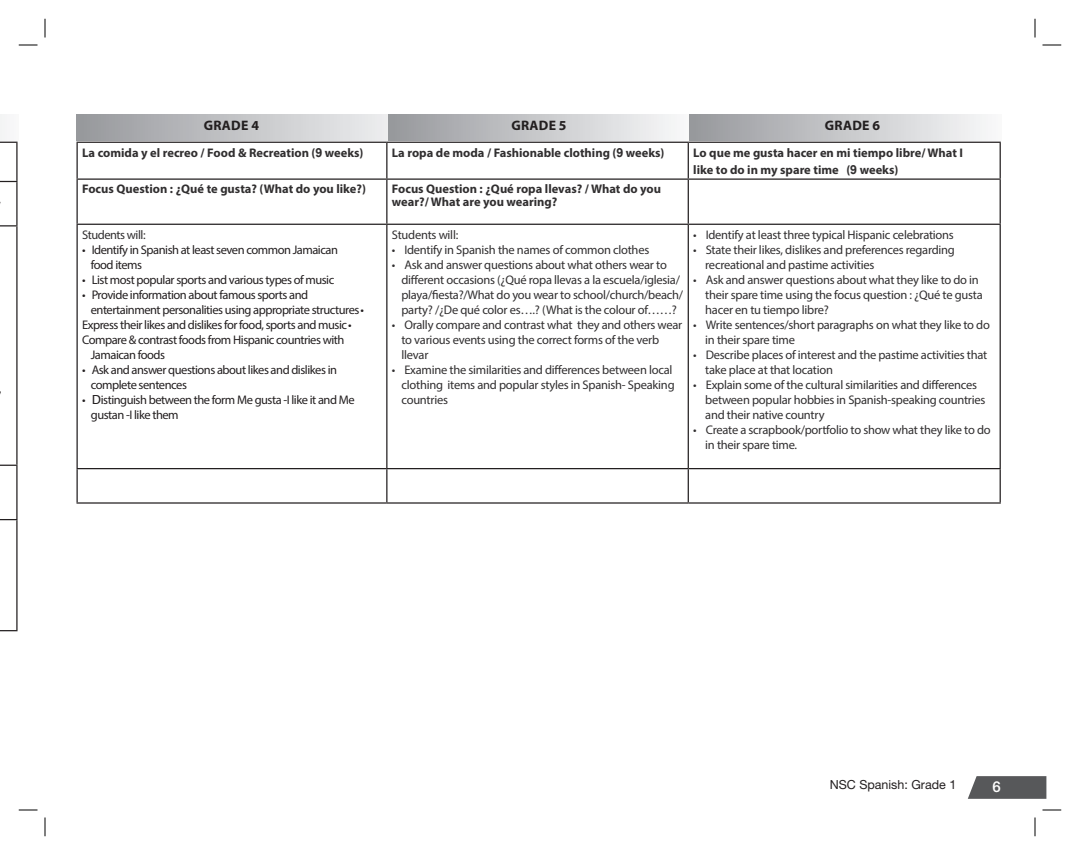
<style>
.page{position:relative;width:1080px;height:855px;background:#fff}
.page>*{position:absolute;margin:0;border:0;box-sizing:border-box;transform-origin:0 0}
.t1{font:500 15px "Helvetica Neue LT Std";color:#fff}
.t2{font:700 13.75px "Myriad Pro";letter-spacing:.02em;color:#231f20}
.t3{font:12.5px/15px "Myriad Pro";letter-spacing:-.02em;color:#312f30}
.t4{font:12.5px/15px "Myriad Pro";letter-spacing:-.04em;color:#231f20}
.t5{font:700 12.5px/12.5px "Myriad Pro";color:#312f30}
.t6{font:12.5px "Helvetica Neue LT Std";color:#231f20}
.t7{font:12.5px "Myriad Pro";letter-spacing:-.04em;color:#312f30}
.s1{font-family:"Arial"}
.s2{font-family:"Lucida Sans"}
</style>
<div class="page">
<svg style="left:968px;top:776px;width:78px;height:23px;background:#626264"></svg>
<svg style="left:77px;top:115px;width:311px;height:26px;background:#c1c2c5"></svg>
<div style="left:388px;top:115px;width:301px;height:26px;background:linear-gradient(to right,#96989c,#f9fafb)"></div>
<div style="left:0;top:115px;width:18px;height:26px;background:#f6f6f7"></div>
<div style="left:689px;top:115px;width:312px;height:26px;background:linear-gradient(to right,#96989c,#f9fafa)"></div>
<svg style="left:0;top:142px;width:18px;height:1px"></svg>
<hr style="left:16px;top:143px;width:2px;height:38px;background:#231f20">
<svg style="left:0;top:181px;width:18px;height:1px"></svg>
<hr style="left:16px;top:182px;width:2px;height:43px;background:#231f20">
<svg style="left:0;top:225px;width:18px;height:1px"></svg>
<hr style="left:16px;top:226px;width:2px;height:239px;background:#231f20">
<svg style="left:0;top:465px;width:18px;height:1px"></svg>
<hr style="left:16px;top:466px;width:2px;height:53px;background:#231f20">
<svg style="left:0;top:519px;width:18px;height:1px"></svg>
<hr style="left:16px;top:520px;width:2px;height:110px;background:#231f20">
<svg style="left:0;top:630px;width:18px;height:1px"></svg>
<hr style="left:77px;top:142px;width:310px;height:1px;background:#231f20">
<hr style="left:77px;top:143px;width:1px;height:35px;background:#231f20">
<hr style="left:387px;top:142px;width:301px;height:1px;background:#231f20">
<hr style="left:386px;top:143px;width:1px;height:35px;background:#231f20">
<hr style="left:688px;top:142px;width:313px;height:1px;background:#231f20">
<hr style="left:688px;top:143px;width:1px;height:35px;background:#231f20">
<hr style="left:1000px;top:143px;width:1px;height:35px;background:#231f20">
<hr style="left:77px;top:178px;width:310px;height:2px;background:#231f20">
<hr style="left:77px;top:180px;width:1px;height:44px;background:#231f20">
<hr style="left:387px;top:178px;width:301px;height:2px;background:#231f20">
<hr style="left:386px;top:180px;width:1px;height:44px;background:#231f20">
<hr style="left:688px;top:178px;width:313px;height:2px;background:#231f20">
<hr style="left:688px;top:180px;width:1px;height:44px;background:#231f20">
<hr style="left:1000px;top:180px;width:1px;height:44px;background:#231f20">
<hr style="left:77px;top:224px;width:310px;height:1px;background:#231f20">
<hr style="left:77px;top:225px;width:1px;height:243px;background:#231f20">
<hr style="left:387px;top:224px;width:301px;height:1px;background:#231f20">
<hr style="left:386px;top:225px;width:1px;height:243px;background:#231f20">
<hr style="left:688px;top:224px;width:313px;height:1px;background:#231f20">
<hr style="left:688px;top:225px;width:1px;height:243px;background:#231f20">
<hr style="left:1000px;top:225px;width:1px;height:243px;background:#231f20">
<hr style="left:77px;top:468px;width:310px;height:1px;background:#231f20">
<hr style="left:77px;top:469px;width:1px;height:33px;background:#231f20">
<hr style="left:387px;top:468px;width:301px;height:1px;background:#231f20">
<hr style="left:386px;top:469px;width:1px;height:33px;background:#231f20">
<hr style="left:688px;top:468px;width:313px;height:1px;background:#231f20">
<hr style="left:688px;top:469px;width:1px;height:33px;background:#231f20">
<hr style="left:1000px;top:469px;width:1px;height:33px;background:#231f20">
<hr style="left:77px;top:502px;width:310px;height:2px;background:#231f20">
<hr style="left:387px;top:502px;width:301px;height:2px;background:#231f20">
<hr style="left:688px;top:502px;width:313px;height:2px;background:#231f20">
<svg style="left:19px;top:44px;width:19px;height:2px"></svg>
<svg style="left:1042px;top:44px;width:19px;height:2px"></svg>
<svg style="left:19px;top:809px;width:19px;height:2px"></svg>
<svg style="left:1042px;top:809px;width:19px;height:2px"></svg>
<svg style="left:44px;top:19px;width:2px;height:19px"></svg>
<svg style="left:44px;top:818px;width:2px;height:18px"></svg>
<svg style="left:1034px;top:19px;width:2px;height:19px"></svg>
<svg style="left:1034px;top:818px;width:2px;height:18px"></svg>
<p class="t2" style="left:204px;top:117px;width:57px">GRADE 4</p>
<p class="t2" style="left:511px;top:117px;width:57px">GRADE 5</p>
<p class="t2" style="left:825px;top:117px;width:57px">GRADE 6</p>
<p class="t5" style="left:82px;top:146px;width:283px">La comida y el recreo / Food &amp; Recreation (<span class="s1">9</span> weeks)</p>
<p class="t5" style="left:392px;top:146px;width:274px">La ropa de moda / Fashionable clothing (<span class="s1">9</span> weeks)</p>
<p class="t5" style="left:693px;top:143px;width:271px;line-height:17.5px">Lo que me gusta hacer en mi tiempo libre/ What I like to do in my spare time (<span class="s1">9</span> weeks)</p>
<p class="t5" style="left:82px;top:183px;width:285px">Focus Question : ¿Qué te gusta? (What do you like?)</p>
<p class="t5" style="left:392px;top:183px;width:271px">Focus Question : ¿Qué ropa llevas? / What do you wear?/ What are you wearing?</p>
<p class="t3" style="left:392px;top:227px;width:68px">Students will:</p>
<p class="t3" style="left:392px;top:242px;width:259px">• Identify in Spanish the names of common clothes</p>
<p class="t3" style="left:401px;top:257px;width:283px;text-indent:-10px">• Ask and answer questions about what others wear to different occasions (¿Qué ropa llevas a la escuela/iglesia/ playa/fiesta?/What do you wear to school/church/beach/ party? /¿De qué color es….? (What is the colour of……?</p>
<p class="t3" style="left:401px;top:317px;width:282px;text-indent:-10px">• Orally compare and contrast what they and others wear to various events using the correct forms of the verb llevar</p>
<p class="t3" style="left:401px;top:362px;width:275px;text-indent:-10px">• Examine the similarities and differences between local clothing items and popular styles in Spanish- Speaking countries</p>
<p class="t7" style="left:82px;top:227px;width:65px">Students will:</p>
<p class="t4" style="left:91px;top:242px;width:249px;text-indent:-9px">• Identify in Spanish at least seven common Jamaican food items</p>
<p class="t4" style="left:82px;top:272px;width:254px">• List most popular sports and various types of music</p>
<p class="t4" style="left:82px;top:287px;width:228px">• Provide information about famous sports and</p>
<p class="t4" style="left:91px;top:302px;width:275px">entertainment personalities using appropriate structures•</p>
<p class="t4" style="left:82px;top:317px;width:271px">Express their likes and dislikes for food, sports and music•</p>
<p class="t4" style="left:82px;top:332px;width:264px">Compare &amp; contrast foods from Hispanic countries with</p>
<p class="t4" style="left:91px;top:347px;width:76px">Jamaican foods</p>
<p class="t4" style="left:91px;top:362px;width:248px;text-indent:-9px">• Ask and answer questions about likes and dislikes in complete sentences</p>
<p class="t4" style="left:91px;top:392px;width:265px;text-indent:-9px">• <span class="s2">D</span>istinguish between the form Me gusta -I like it and Me gustan -I like them</p>
<p class="t3" style="left:693px;top:227px;width:262px">• Identify at least three typical Hispanic celebrations</p>
<p class="t3" style="left:705px;top:242px;width:251px;text-indent:-12px">• State their likes, dislikes and preferences regarding recreational and pastime activities</p>
<p class="t3" style="left:705px;top:272px;width:279px;text-indent:-12px">• Ask and answer questions about what they like to do in their spare time using the focus question : ¿Qué te gusta hacer en tu tiempo libre?</p>
<p class="t3" style="left:705px;top:317px;width:286px;text-indent:-12px">• Write sentences/short paragraphs on what they like to do in their spare time</p>
<p class="t3" style="left:705px;top:347px;width:284px;text-indent:-12px">• Describe places of interest and the pastime activities that take place at that location</p>
<p class="t3" style="left:705px;top:377px;width:282px;text-indent:-12px">• Explain some of the cultural similarities and differences between popular hobbies in Spanish-speaking countries and their native country</p>
<p class="t3" style="left:705px;top:422px;width:287px;text-indent:-12px">• Create a scrapbook/portfolio to show what they like to do in their spare time.</p>
<p class="t6" style="left:830px;top:777px;width:128px">NSC Spanish: Grade 1</p>
<p class="t1" style="left:993px;top:777px;width:10px">6</p>
</div>
